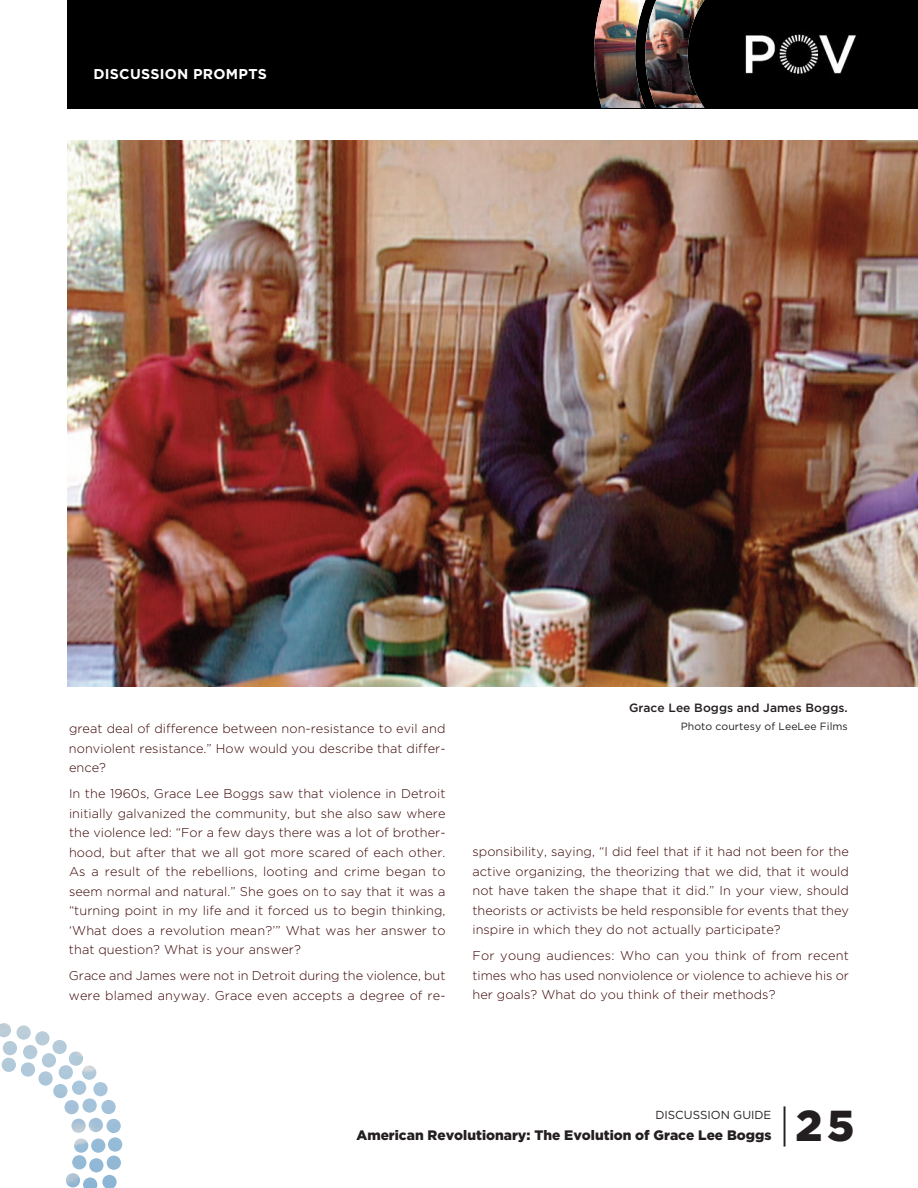
<style>
.page{position:relative;width:918px;height:1188px;background:#fff}
.page>*{position:absolute;margin:0;border:0;box-sizing:border-box;transform-origin:0 0}
.t1{font:900 43.35px "Gotham";color:#231f20}
.t2{font:700 14.25px "Gotham";letter-spacing:.02em;color:#fff}
.t3{font:900 13.65px "Gotham";color:#231f20}
.t4{font:300 12.75px/19.5px "Gotham";letter-spacing:.005em;color:#390000;text-align:justify}
.t5{font:500 12px "Gotham";letter-spacing:.005em;color:#231f20}
.t6{font:11.7px "Gotham";color:#231f20}
.t7{font:10.5px "Gotham";letter-spacing:.005em;color:#231f20}
.s1{font-weight:300}
</style>
<div class="page">
<div style="left:68px;top:0;width:850px;height:108px;background:#000"></div>
<img style="left:745px;top:33px;width:112px;height:43px">
<img style="left:594px;top:0;width:110px;height:108px">
<svg style="left:65px;top:1087px;width:57px;height:101px"></svg>
<img style="left:0;top:1023px;width:107px;height:110px">
<img style="left:68px;top:140px;width:850px;height:547px">
<p class="t2" style="left:93px;top:66px;width:175px">DISCUSSION PROMPTS</p>
<p class="t4" style="left:69px;top:719px;width:378px">great deal of difference between non-resistance to evil and nonviolent resistance.” How would you describe that differ&shy;ence?</p>
<p class="t4" style="left:69px;top:784px;width:378px">In the 1960s, Grace Lee Boggs saw that violence in Detroit initially galvanized the community, but she also saw where the violence led: “For a few days there was a lot of brother&shy;hood, but after that we all got more scared of each other.<br>As a result of the rebellions, looting and crime began to seem normal and natural.” She goes on to say that it was a “turning point in my life and it forced us to begin thinking, ‘What does a revolution mean?’” What was her answer to that question? What is your answer?</p>
<p class="t4" style="left:69px;top:966px;width:378px">Grace and James were not in Detroit during the violence, but were blamed anyway. Grace even accepts a degree of re-</p>
<p class="t5" style="left:629px;top:701px;width:220px">Grace Lee Boggs and James Boggs.</p>
<p class="t7" style="left:681px;top:721px;width:168px">Photo courtesy of LeeLee Films</p>
<p class="t4" style="left:472px;top:842px;width:378px">sponsibility, saying, “I did feel that if it had not been for the active organizing, the theorizing that we did, that it would not have taken the shape that it did.” In your view, should theorists or activists be held responsible for events that they inspire in which they do not actually participate?</p>
<p class="t4" style="left:472px;top:946px;width:378px">For young audiences: Who can you think of from recent times who has used nonviolence or violence to achieve his or her goals? What do you think of their methods?</p>
<p class="t6" style="left:655px;top:1108px;width:117px">DISCUSSION GUIDE</p>
<p class="t3" style="left:356px;top:1127px;width:417px">American Revolutionary: The Evolution of Grace Lee Boggs</p>
<h1 class="t1" style="left:779px;top:1100px;width:77px"><span class="s1">|</span>25</h1>
</div>
